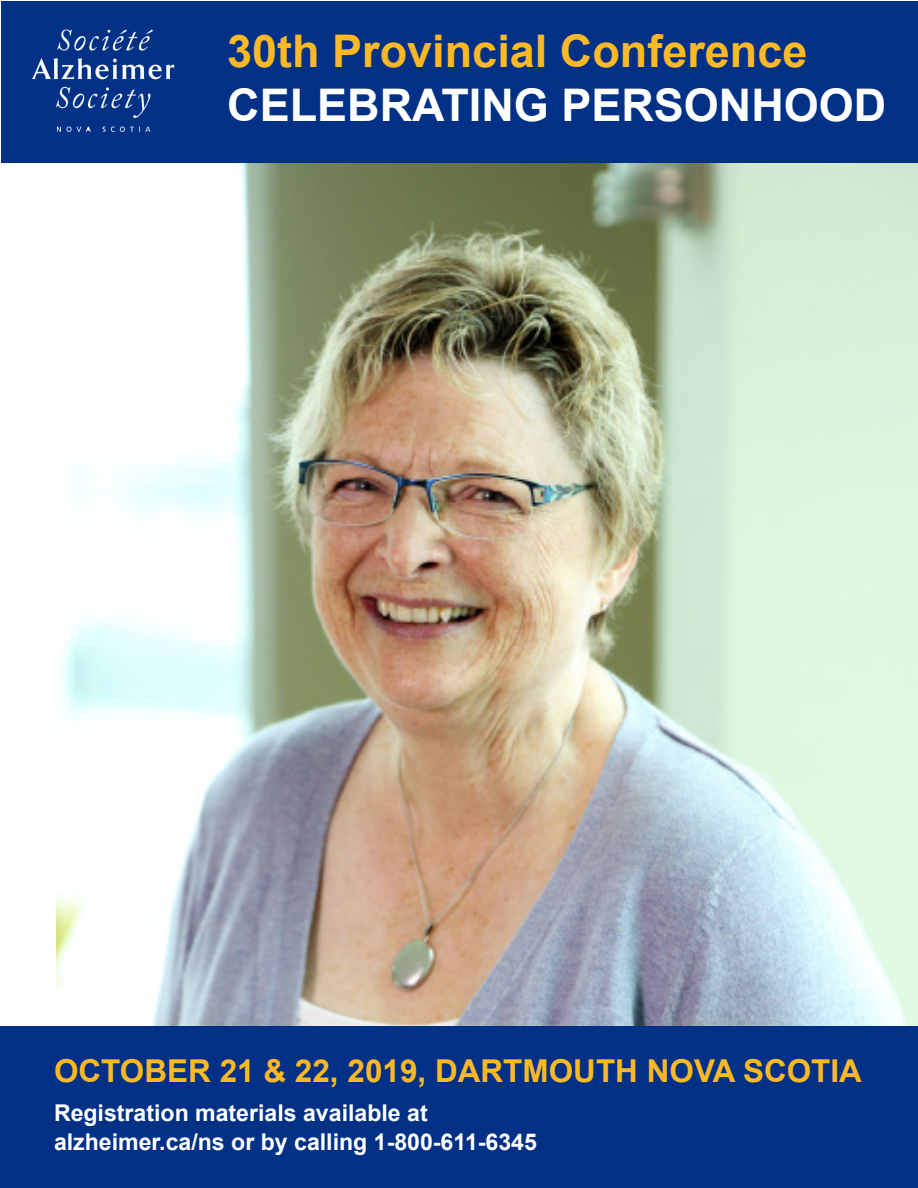
<style>
.page{position:relative;width:918px;height:1188px;background:#fff}
.page>*{position:absolute;margin:0;border:0;box-sizing:border-box;transform-origin:0 0}
.t1{font:700 45px "Arial";color:#fdb826}
.t2{font:700 45px "Arial";color:#fff}
.t3{font:700 31.5px "Arial";color:#fdb826}
.t4{font:700 23.1px "Arial";color:#fff}
</style>
<div class="page">
<img style="left:56px;top:163px;width:862px;height:863px">
<div style="left:0;top:1026px;width:918px;height:162px;background:#003186"></div>
<div style="left:2px;top:1px;width:916px;height:162px;background:#003186"></div>
<img style="left:32px;top:29px;width:143px;height:103px">
<p class="t1" style="left:227px;top:19px;width:582px">30th Provincial Conference</p>
<p class="t2" style="left:227px;top:73px;width:661px">CELEBRATING PERSONHOOD</p>
<p class="t3" style="left:54px;top:1049px;width:810px">OCTOBER 21 &amp; 22, 2019, DARTMOUTH NOVA SCOTIA</p>
<p class="t4" style="left:54px;top:1096px;width:375px">Registration materials available at</p>
<p class="t4" style="left:54px;top:1126px;width:484px">alzheimer.ca/ns or by calling 1-800-611-6345</p>
</div>
